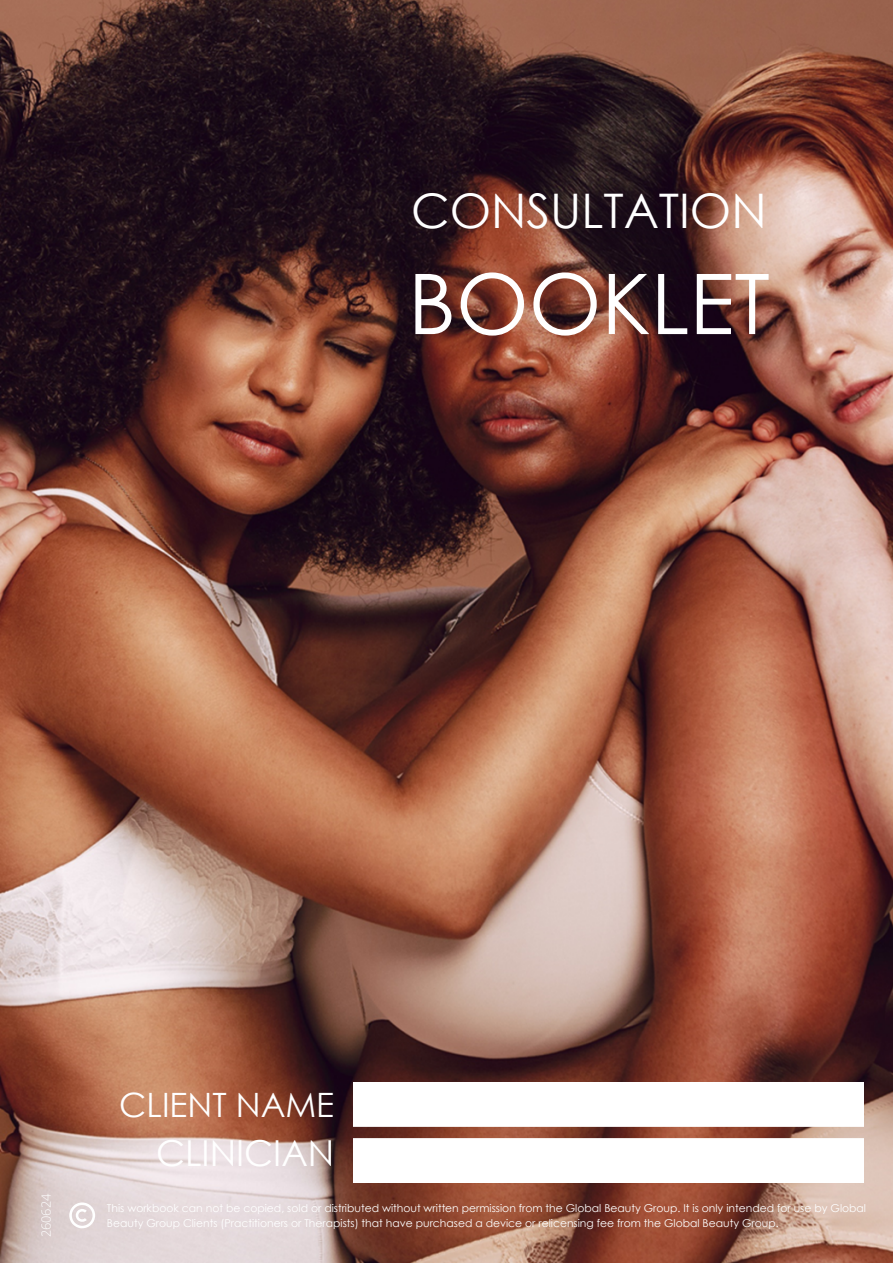
<style>
.page{position:relative;width:893px;height:1264px;background:#fff}
.page>*{position:absolute;margin:0;border:0;box-sizing:border-box;transform-origin:0 0}
.t1{font:83.7px "Century Gothic";color:#fff}
.t2{font:47.7px "Century Gothic";color:#fff}
.t3{font:35.7px "Century Gothic";color:#fff}
.t4{font:33.45px "Century Gothic";color:#fff}
.t5{font:300 12.75px "Open Sans";color:#fff}
.t6{font:10.8px/14.9px "Century Gothic";color:#fff}
</style>
<div class="page">
<img style="left:0;top:0;width:892px;height:1262px">
<svg style="left:69px;top:1202px;width:26px;height:26px"></svg>
<img style="left:353px;top:1082px;width:509px;height:100px">
<h2 class="t2" style="left:411px;top:180px;width:357px">CONSULTATION</h2>
<h1 class="t1" style="left:408px;top:250px;width:363px">BOOKLET</h1>
<h3 class="t4" style="left:119px;top:1082px;width:216px">CLIENT NAME</h3>
<h3 class="t3" style="left:156px;top:1129px;width:180px">CLINICIAN</h3>
<p class="t5" style="left:38px;top:1237px;width:45px;rotate:-90deg">260624</p>
<p class="t6" style="left:107px;top:1200px;width:760px">This workbook can not be copied, sold or distributed without written permission from the Global Beauty Group. It is only intended for use by Global<br>Beauty Group Clients (Practitioners or Therapists) that have purchased a device or relicensing fee from the Global Beauty Group.</p>
</div>
